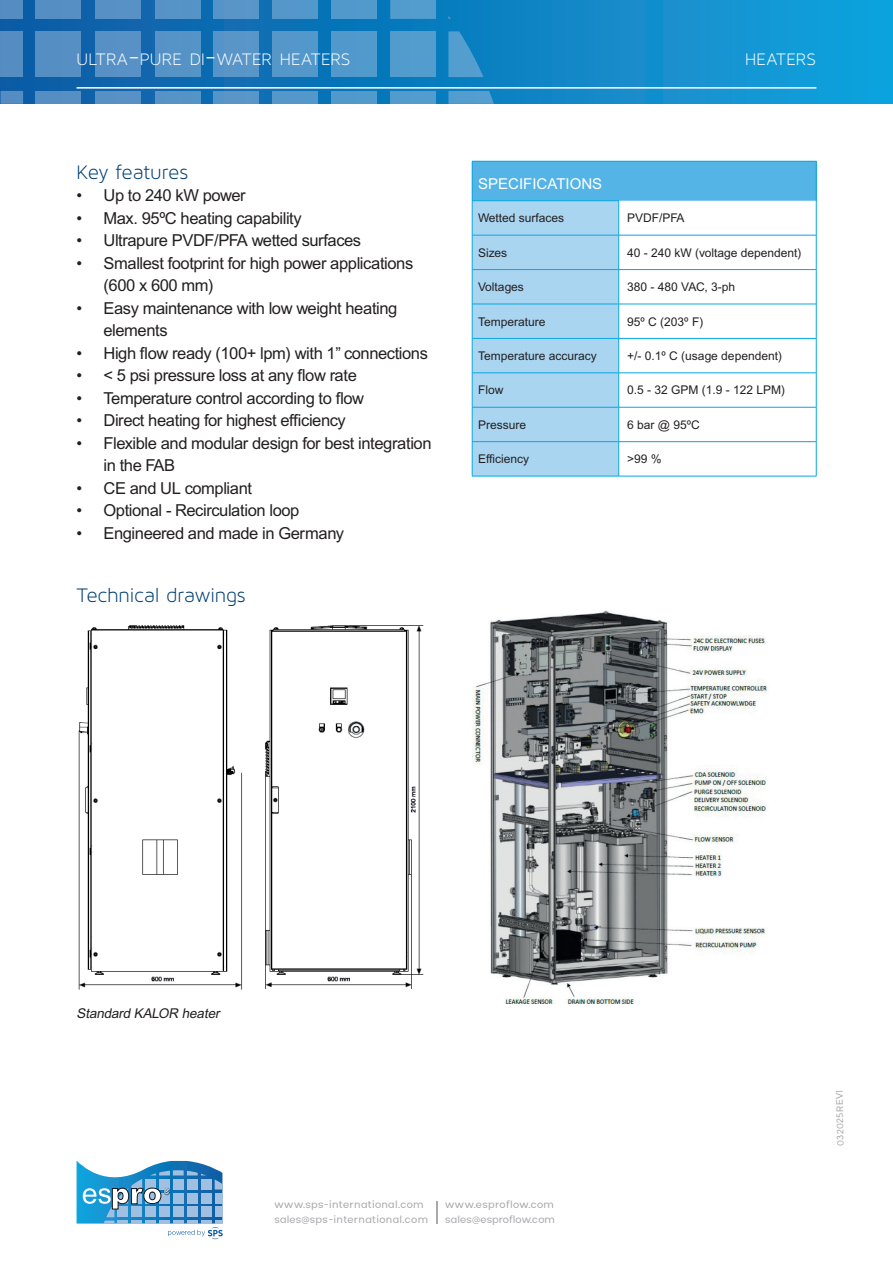
<style>
.page{position:relative;width:893px;height:1263px;background:#fff}
.page>*{position:absolute;margin:0;border:0;box-sizing:border-box;transform-origin:0 0}
.Headlines{font:21px "Maven Pro Light 300";letter-spacing:-.01em;color:#003d71}
.t1{font:17.85px "Maven Pro Light 300";letter-spacing:.01em;color:#fff}
.t2{font:16.5px/22.5px "Arial MT Pro";letter-spacing:-.025em;color:#231f20}
.Headlines-2{font:15px "Arial MT Pro";color:#fff}
.source{font:italic 13.5px "Arial MT Pro";color:#231f20}
.table_text_10pt{font:12px "Arial MT Pro";color:#231f20}
.t3{font:12px/14.4px "Aceh";letter-spacing:.025em;color:#a8a9ad}
.t4{font:10.5px "Aceh";color:#a8a9ad}
.s1{font-size:25.5px}
</style>
<div class="page">
<div style="left:0;top:0;width:893px;height:104px;background:linear-gradient(to right,#0b5aa3,#12a2dd)"></div>
<hr style="left:77px;top:87px;width:739px;height:2px;background:#fff">
<svg style="left:436px;top:1201px;width:1px;height:22px"></svg>
<svg style="left:77px;top:1161px;width:146px;height:78px"></svg>
<div style="left:331px;top:0;width:45px;height:19px;background:#5199cc"></div>
<div style="left:272px;top:0;width:46px;height:19px;background:#5597ca"></div>
<svg style="left:390px;top:0;width:46px;height:19px"></svg>
<div style="left:95px;top:0;width:46px;height:19px;background:#5891c5"></div>
<div style="left:36px;top:0;width:45px;height:19px;background:#558ec3"></div>
<div style="left:213px;top:0;width:46px;height:19px;background:#5995c8"></div>
<div style="left:155px;top:0;width:45px;height:19px;background:#5693c7"></div>
<div style="left:1px;top:0;width:22px;height:19px;background:#558cc2"></div>
<div style="left:331px;top:31px;width:45px;height:46px;background:#5199cc"></div>
<div style="left:272px;top:31px;width:46px;height:46px;background:#5597ca"></div>
<svg style="left:448px;top:31px;width:35px;height:46px;background:#3993ca"></svg>
<div style="left:390px;top:31px;width:46px;height:46px;background:#529cce"></div>
<div style="left:95px;top:31px;width:46px;height:46px;background:#5891c5"></div>
<div style="left:36px;top:31px;width:45px;height:46px;background:#558ec3"></div>
<div style="left:213px;top:31px;width:46px;height:46px;background:#5995c8"></div>
<div style="left:155px;top:31px;width:45px;height:46px;background:#5693c7"></div>
<div style="left:1px;top:31px;width:22px;height:46px;background:#558cc2"></div>
<div style="left:331px;top:91px;width:45px;height:13px;background:#5199cc"></div>
<div style="left:272px;top:91px;width:46px;height:13px;background:#5597ca"></div>
<svg style="left:448px;top:91px;width:46px;height:13px"></svg>
<div style="left:390px;top:91px;width:46px;height:13px;background:#529cce"></div>
<div style="left:95px;top:91px;width:46px;height:13px;background:#5891c5"></div>
<div style="left:36px;top:91px;width:45px;height:13px;background:#558ec3"></div>
<div style="left:213px;top:91px;width:46px;height:13px;background:#5995c8"></div>
<div style="left:155px;top:91px;width:45px;height:13px;background:#5693c7"></div>
<div style="left:1px;top:91px;width:22px;height:13px;background:#558cc2"></div>
<div style="left:472px;top:161px;width:344px;height:40px;background:#54b4e5"></div>
<div style="left:473px;top:201px;width:145px;height:275px;background:#aad5f1"></div>
<svg style="left:619px;top:201px;width:197px;height:275px"></svg>
<hr style="left:472px;top:201px;width:1px;height:34px;background:#08a7e0">
<hr style="left:618px;top:201px;width:1px;height:34px;background:#08a7e0">
<hr style="left:816px;top:201px;width:1px;height:34px;background:#08a7e0">
<hr style="left:618px;top:235px;width:1px;height:34px;background:#08a7e0">
<hr style="left:816px;top:235px;width:1px;height:35px;background:#08a7e0">
<hr style="left:618px;top:270px;width:1px;height:34px;background:#08a7e0">
<hr style="left:816px;top:270px;width:1px;height:34px;background:#08a7e0">
<hr style="left:618px;top:304px;width:1px;height:34px;background:#08a7e0">
<hr style="left:816px;top:304px;width:1px;height:34px;background:#08a7e0">
<hr style="left:618px;top:339px;width:1px;height:34px;background:#08a7e0">
<hr style="left:816px;top:338px;width:1px;height:35px;background:#08a7e0">
<hr style="left:618px;top:373px;width:1px;height:34px;background:#08a7e0">
<hr style="left:816px;top:373px;width:1px;height:34px;background:#08a7e0">
<hr style="left:618px;top:407px;width:1px;height:34px;background:#08a7e0">
<hr style="left:816px;top:407px;width:1px;height:34px;background:#08a7e0">
<hr style="left:618px;top:442px;width:1px;height:34px;background:#08a7e0">
<hr style="left:816px;top:442px;width:1px;height:34px;background:#08a7e0">
<hr style="left:472px;top:269px;width:147px;height:1px;background:#08a7e0">
<hr style="left:619px;top:269px;width:197px;height:1px;background:#08a7e0">
<hr style="left:472px;top:373px;width:147px;height:1px;background:#08a7e0">
<hr style="left:619px;top:373px;width:197px;height:1px;background:#08a7e0">
<hr style="left:472px;top:235px;width:147px;height:1px;background:#08a7e0">
<hr style="left:619px;top:235px;width:197px;height:1px;background:#08a7e0">
<hr style="left:472px;top:235px;width:1px;height:35px;background:#08a7e0">
<hr style="left:472px;top:270px;width:1px;height:34px;background:#08a7e0">
<hr style="left:472px;top:476px;width:147px;height:1px;background:#08a7e0">
<hr style="left:619px;top:476px;width:197px;height:1px;background:#08a7e0">
<hr style="left:472px;top:338px;width:1px;height:35px;background:#08a7e0">
<hr style="left:472px;top:373px;width:1px;height:34px;background:#08a7e0">
<hr style="left:472px;top:407px;width:147px;height:1px;background:#08a7e0">
<hr style="left:472px;top:407px;width:1px;height:34px;background:#08a7e0">
<hr style="left:619px;top:407px;width:197px;height:1px;background:#08a7e0">
<hr style="left:472px;top:441px;width:147px;height:1px;background:#08a7e0">
<hr style="left:472px;top:442px;width:1px;height:34px;background:#08a7e0">
<hr style="left:619px;top:441px;width:197px;height:1px;background:#08a7e0">
<hr style="left:472px;top:304px;width:147px;height:1px;background:#08a7e0">
<hr style="left:619px;top:304px;width:197px;height:1px;background:#08a7e0">
<hr style="left:472px;top:338px;width:147px;height:1px;background:#08a7e0">
<hr style="left:619px;top:338px;width:197px;height:1px;background:#08a7e0">
<hr style="left:472px;top:304px;width:1px;height:34px;background:#08a7e0">
<hr style="left:472px;top:161px;width:147px;height:1px;background:#08a7e0">
<hr style="left:472px;top:161px;width:1px;height:40px;background:#08a7e0">
<hr style="left:619px;top:161px;width:197px;height:1px;background:#08a7e0">
<hr style="left:816px;top:161px;width:1px;height:40px;background:#08a7e0">
<hr style="left:472px;top:200px;width:147px;height:1px;background:#08a7e0">
<img style="left:78px;top:625px;width:346px;height:365px">
<img style="left:472px;top:610px;width:296px;height:394px">
<p class="t1" style="left:77px;top:49px;width:276px">ULTRA<span class="s1">-</span>PURE DI<span class="s1">-</span>WATER HEATERS</p>
<p class="Headlines" style="left:77px;top:160px;width:113px">Key features</p>
<p class="t2" style="left:77px;top:185px;width:171px">• Up to 240 kW power</p>
<p class="t2" style="left:77px;top:207px;width:227px">• Max. 95ºC heating capability</p>
<p class="t2" style="left:77px;top:230px;width:286px">• Ultrapure PVDF/PFA wetted surfaces</p>
<p class="t2" style="left:104px;top:252px;width:311px;text-indent:-27px">• Smallest footprint for high power applications (600 x 600 mm)</p>
<p class="t2" style="left:104px;top:297px;width:295px;text-indent:-27px">• Easy maintenance with low weight heating elements</p>
<p class="t2" style="left:77px;top:342px;width:353px">• High flow ready (100+ lpm) with 1” connections</p>
<p class="t2" style="left:77px;top:365px;width:282px">• &lt; 5 psi pressure loss at any flow rate</p>
<p class="t2" style="left:77px;top:387px;width:289px">• Temperature control according to flow</p>
<p class="t2" style="left:77px;top:410px;width:271px">• Direct heating for highest efficiency</p>
<p class="t2" style="left:104px;top:432px;width:329px;text-indent:-27px">• Flexible and modular design for best integration in the FAB</p>
<p class="t2" style="left:77px;top:477px;width:177px">• CE and UL compliant</p>
<p class="t2" style="left:77px;top:500px;width:224px">• Optional - Recirculation loop</p>
<p class="t2" style="left:77px;top:523px;width:269px">• Engineered and made in Germany</p>
<p class="Headlines" style="left:77px;top:583px;width:171px">Technical drawings</p>
<p class="t1" style="left:745px;top:49px;width:72px">HEATERS</p>
<p class="Headlines-2" style="left:478px;top:175px;width:126px">SPECIFICATIONS</p>
<p class="table_text_10pt" style="left:478px;top:211px;width:88px">Wetted surfaces</p>
<p class="table_text_10pt" style="left:627px;top:211px;width:59px">PVDF/PFA</p>
<p class="table_text_10pt" style="left:478px;top:246px;width:31px">Sizes</p>
<p class="table_text_10pt" style="left:627px;top:246px;width:176px">40 - 240 kW (voltage dependent)</p>
<p class="table_text_10pt" style="left:478px;top:280px;width:47px">Voltages</p>
<p class="table_text_10pt" style="left:627px;top:280px;width:110px">380 - 480 VAC, 3-ph</p>
<p class="table_text_10pt" style="left:478px;top:314px;width:69px">Temperature</p>
<p class="table_text_10pt" style="left:627px;top:314px;width:78px">95º C (203º F)</p>
<p class="table_text_10pt" style="left:478px;top:349px;width:120px">Temperature accuracy</p>
<p class="table_text_10pt" style="left:627px;top:349px;width:156px">+/- 0.1º C (usage dependent)</p>
<p class="table_text_10pt" style="left:478px;top:383px;width:27px">Flow</p>
<p class="table_text_10pt" style="left:627px;top:383px;width:160px">0.5 - 32 GPM (1.9 - 122 LPM)</p>
<p class="table_text_10pt" style="left:478px;top:418px;width:50px">Pressure</p>
<p class="table_text_10pt" style="left:627px;top:418px;width:74px">6 bar @ 95ºC</p>
<p class="table_text_10pt" style="left:478px;top:452px;width:52px">Efficiency</p>
<p class="table_text_10pt" style="left:627px;top:452px;width:36px">&gt;99 %</p>
<p class="source" style="left:77px;top:1005px;width:148px">Standard KALOR heater</p>
<p class="t3" style="left:275px;top:1198px;width:155px">www.sps-international.com sales@sps-international.com</p>
<p class="t3" style="left:445px;top:1198px;width:111px">www.esproflow.com sales@esproflow.com</p>
<p class="t4" style="left:835px;top:1146px;width:58px;rotate:-91deg">032025REV1</p>
</div>
